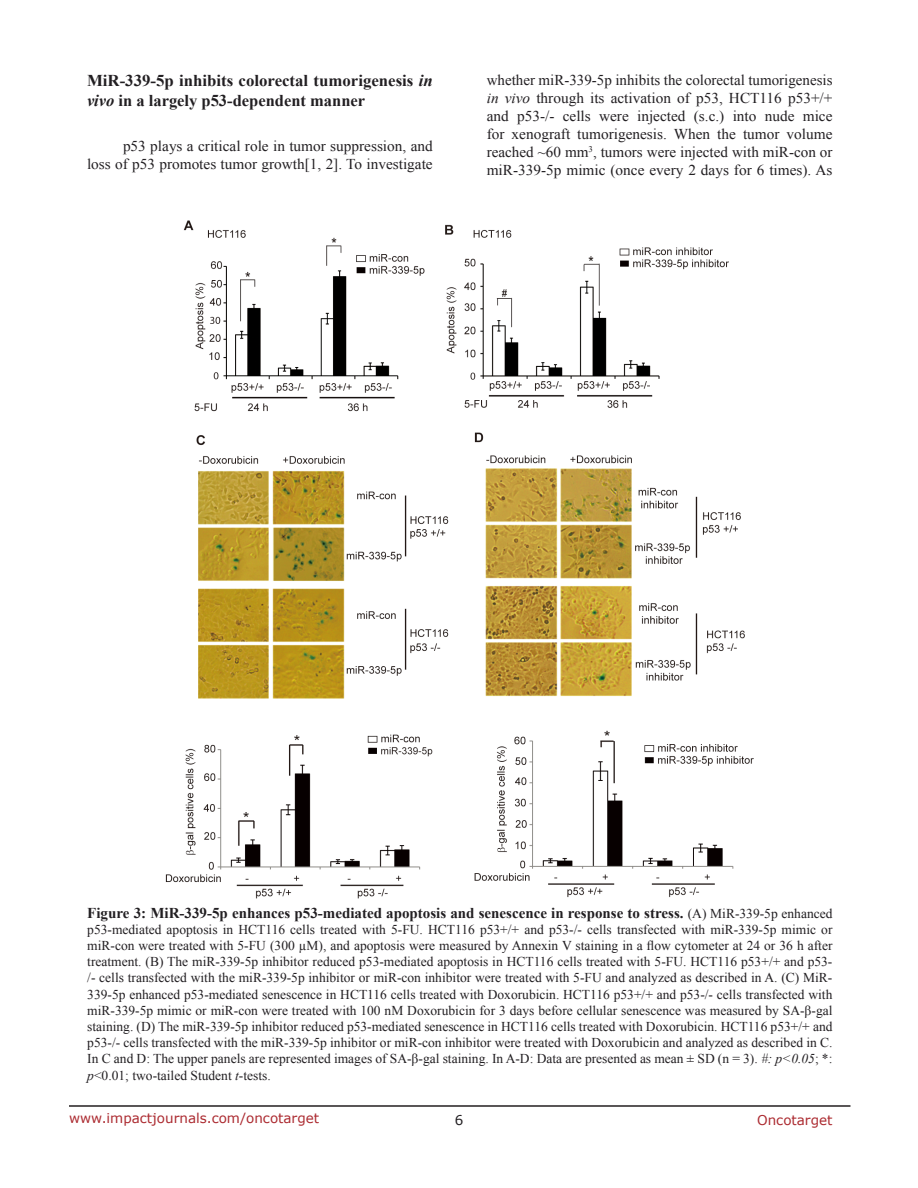
<style>
.page{position:relative;width:918px;height:1188px;background:#fff}
.page>*{position:absolute;margin:0;border:0;box-sizing:border-box;transform-origin:0 0}
.SubHeading{font:700 16.5px/19.8px "Times New Roman";color:#221f22}
.BodyText{font:15px/18px "Times New Roman";color:#221f22;text-align:right}
.FigureText{font:700 15px "Times New Roman";color:#221f22}
.FigureText-2{font:13.5px/16.2px "Times New Roman";color:#221f22;text-align:justify}
.t1{font:13.5px "Verdana";color:#ac2b31}
.t2{font:13.5px "Verdana";color:#221f22}
.s1{font-style:italic}
.s2{font-weight:400;font-size:13.5px}
</style>
<div class="page">
<hr style="left:69px;top:1105px;width:781px;height:2px;background:#231f20">
<img style="left:166px;top:220px;width:588px;height:679px">
<p class="SubHeading" style="left:87px;top:70px;width:347px">MiR-339-5p inhibits colorectal tumorigenesis <span class="s1">in vivo</span> in a largely p53-dependent manner</p>
<p class="BodyText" style="left:87px;top:137px;width:347px">p53 plays a critical role in tumor suppression, and<br>loss of p53 promotes tumor growth[1, 2]. To investigate</p>
<p class="BodyText" style="left:487px;top:71px;width:347px;text-align:justify">whether miR-339-5p inhibits the colorectal tumorigenesis <span class="s1">in vivo</span> through its activation of p53, HCT116 p53+/+ and p53-/- cells were injected (s.c.) into nude mice for xenograft tumorigenesis. When the tumor volume reached ~60 mm<sup>3</sup>, tumors were injected with miR-con or miR-339-5p mimic (once every 2 days for 6 times). As</p>
<p class="FigureText" style="left:87px;top:902px;width:747px">Figure 3: MiR-339-5p enhances p53-mediated apoptosis and senescence in response to stress. <span class="s2">(A) MiR-339-5p enhanced</span></p>
<p class="FigureText-2" style="left:87px;top:921px;width:747px">p53-mediated apoptosis in HCT116 cells treated with 5-FU. HCT116 p53+/+ and p53-/- cells transfected with miR-339-5p mimic or miR-con were treated with 5-FU (300 µM), and apoptosis were measured by Annexin V staining in a flow cytometer at 24 or 36 h after treatment. (B) The miR-339-5p inhibitor reduced p53-mediated apoptosis in HCT116 cells treated with 5-FU. HCT116 p53+/+ and p53- /- cells transfected with the miR-339-5p inhibitor or miR-con inhibitor were treated with 5-FU and analyzed as described in A. (C) MiR-339-5p enhanced p53-mediated senescence in HCT116 cells treated with Doxorubicin. HCT116 p53+/+ and p53-/- cells transfected with miR-339-5p mimic or miR-con were treated with 100 nM Doxorubicin for 3 days before cellular senescence was measured by SA-β-gal staining. (D) The miR-339-5p inhibitor reduced p53-mediated senescence in HCT116 cells treated with Doxorubicin. HCT116 p53+/+ and p53-/- cells transfected with the miR-339-5p inhibitor or miR-con inhibitor were treated with Doxorubicin and analyzed as described in C.<br>In C and D: The upper panels are represented images of SA-β-gal staining. In A-D: Data are presented as mean ± SD (n = 3). <span class="s1">#: p&lt;0.05</span>; *: <span class="s1">p</span>&lt;0.01; two-tailed Student <span class="s1">t</span>-tests.</p>
<p class="t1" style="left:69px;top:1109px;width:252px">www.impactjournals.com/oncotarget</p>
<p class="t2" style="left:455px;top:1111px;width:10px">6</p>
<p class="t1" style="left:757px;top:1111px;width:77px">Oncotarget</p>
</div>
